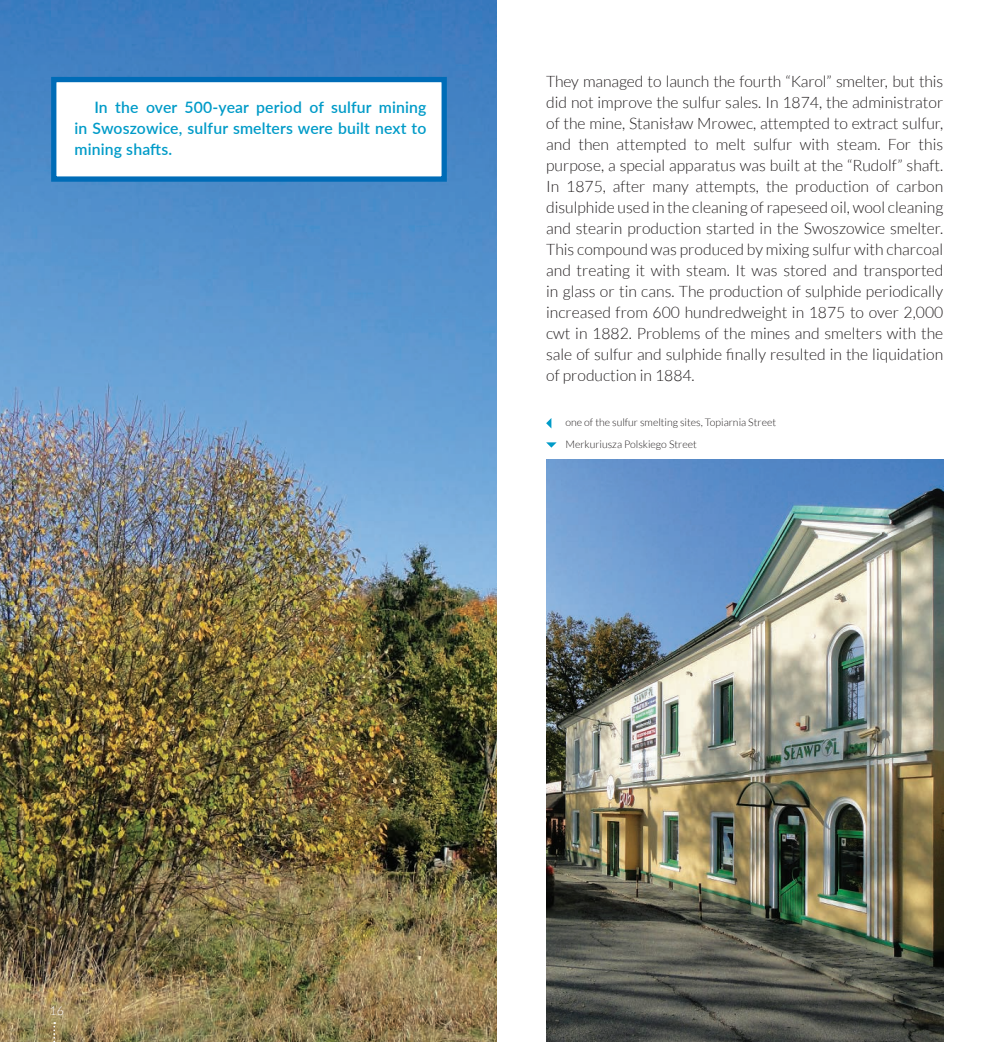
<style>
.page{position:relative;width:993px;height:1042px;background:#fff}
.page>*{position:absolute;margin:0;border:0;box-sizing:border-box;transform-origin:0 0}
.t1{font:300 15.75px/21px "Lato";color:#231f20;text-align:justify}
.t2{font:600 15.75px/21px "Lato";letter-spacing:.01em;color:#009bc8;text-align:justify}
.t3{font:300 12.25px "Lato";color:#fff}
.t4{font:300 10.5px/21.5px "Lato";color:#231f20}
</style>
<div class="page">
<img style="left:0;top:0;width:496px;height:1042px">
<svg style="left:48px;top:74px;width:401px;height:110px"></svg>
<svg style="left:546px;top:418px;width:5px;height:10px"></svg>
<svg style="left:546px;top:442px;width:10px;height:6px"></svg>
<img style="left:546px;top:459px;width:397px;height:583px">
<svg style="left:53px;top:1022px;width:2px;height:20px"></svg>
<p class="t2" style="left:74px;top:96px;width:353px;text-indent:20px">In the over 500-year period of sulfur mining in Swoszowice, sulfur smelters were built next to mining shafts.</p>
<p class="t1" style="left:546px;top:71px;width:398px">They managed to launch the fourth “Karol” smelter, but this did not improve the sulfur sales. In 1874, the administrator of the mine, Stanisław Mrowec, attempted to extract sulfur, and then attempted to melt sulfur with steam. For this purpose, a special apparatus was built at the “Rudolf” shaft.<br>In 1875, after many attempts, the production of carbon disulphide used in the cleaning of rapeseed oil, wool cleaning and stearin production started in the Swoszowice smelter.<br>This compound was produced by mixing sulfur with charcoal and treating it with steam. It was stored and transported in glass or tin cans. The production of sulphide periodically increased from 600 hundredweight in 1875 to over 2,000 cwt in 1882. Problems of the mines and smelters with the sale of sulfur and sulphide finally resulted in the liquidation of production in 1884.</p>
<p class="t4" style="left:565px;top:412px;width:212px">one of the sulfur smelting sites, Topiarnia Street<br>Merkuriusza Polskiego Street</p>
<p class="t3" style="left:50px;top:1003px;width:16px">16</p>
</div>
